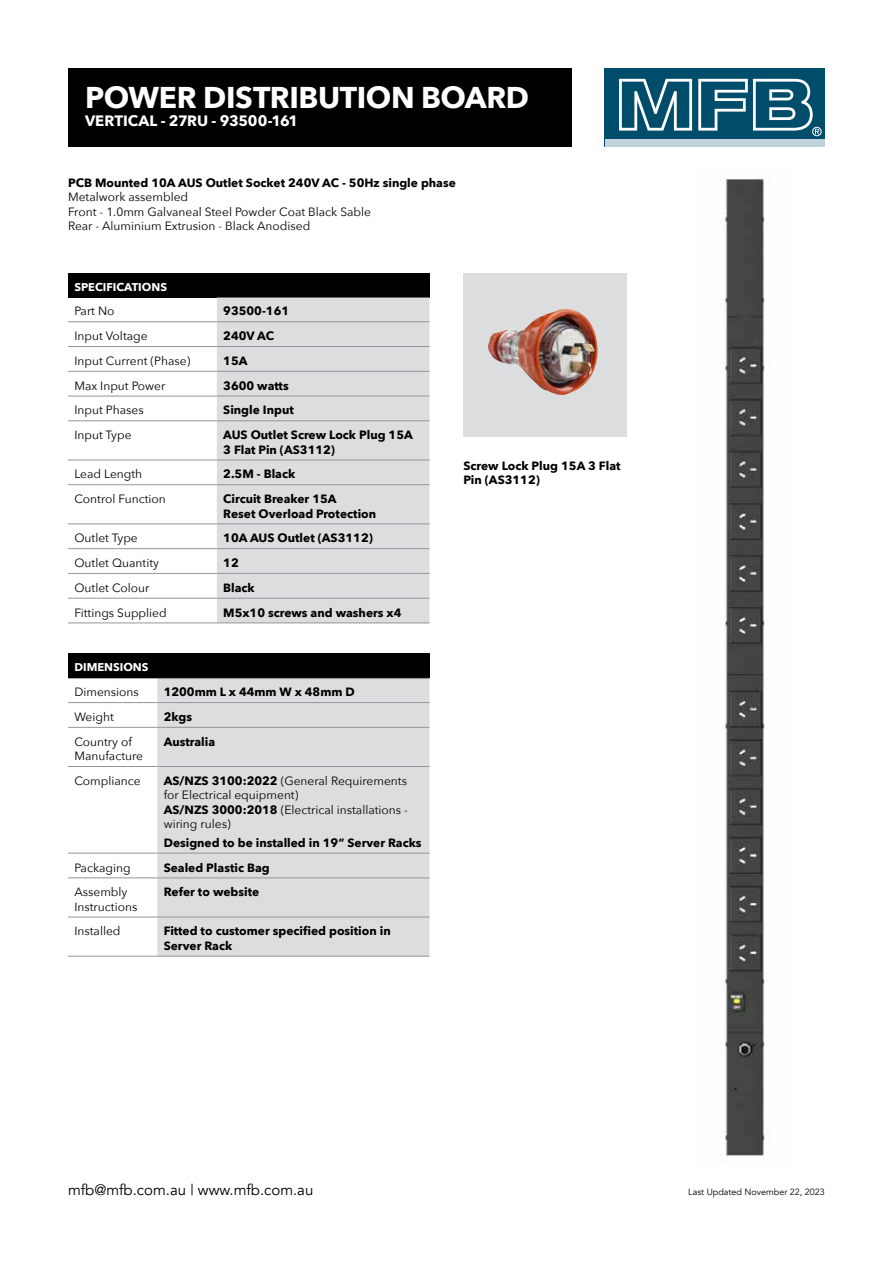
<style>
.page{position:relative;width:893px;height:1263px;background:#fff}
.page>*{position:absolute;margin:0;border:0;box-sizing:border-box;transform-origin:0 0}
.t1{font:700 30px "Avenir Next";letter-spacing:-.015em;color:#fff}
.t2{font:15px "Avenir";color:#000}
.t3{font:700 15px "Avenir Next";letter-spacing:-.005em;color:#fff}
.t4{font:12px/14.4px "Avenir Next";color:#000}
.t5{font:700 12px/14.4px "Avenir Next";color:#000}
.t6{font:700 11.25px "Avenir Next";color:#fff}
.t7{font:9px "Avenir";color:#000}
.s1{font-weight:700}
</style>
<div class="page">
<div style="left:605px;top:68px;width:220px;height:78px;background:#004d6b"></div>
<svg style="left:619px;top:79px;width:73px;height:52px"></svg>
<div style="left:605px;top:139px;width:220px;height:7px;background:#c2d2dd"></div>
<svg style="left:698px;top:79px;width:124px;height:57px"></svg>
<img style="left:719px;top:178px;width:52px;height:984px">
<div style="left:68px;top:273px;width:361px;height:24px;background:#000"></div>
<div style="left:217px;top:298px;width:212px;height:324px;background:#dcddde"></div>
<hr style="left:68px;top:297px;width:149px;height:1px;background:#000">
<hr style="left:217px;top:297px;width:212px;height:1px;background:#000">
<hr style="left:68px;top:321px;width:149px;height:1px;background:#939598">
<hr style="left:217px;top:321px;width:212px;height:1px;background:#939598">
<hr style="left:68px;top:346px;width:149px;height:1px;background:#939598">
<hr style="left:217px;top:346px;width:212px;height:1px;background:#939598">
<hr style="left:68px;top:371px;width:149px;height:1px;background:#939598">
<hr style="left:217px;top:371px;width:212px;height:1px;background:#939598">
<hr style="left:68px;top:396px;width:149px;height:1px;background:#939598">
<hr style="left:217px;top:396px;width:212px;height:1px;background:#939598">
<hr style="left:68px;top:420px;width:149px;height:1px;background:#939598">
<hr style="left:217px;top:420px;width:212px;height:1px;background:#939598">
<hr style="left:68px;top:460px;width:149px;height:1px;background:#939598">
<hr style="left:217px;top:460px;width:212px;height:1px;background:#939598">
<hr style="left:68px;top:484px;width:149px;height:1px;background:#939598">
<hr style="left:217px;top:484px;width:212px;height:1px;background:#939598">
<hr style="left:68px;top:523px;width:149px;height:1px;background:#939598">
<hr style="left:217px;top:523px;width:212px;height:1px;background:#939598">
<hr style="left:68px;top:548px;width:149px;height:1px;background:#939598">
<hr style="left:217px;top:548px;width:212px;height:1px;background:#939598">
<hr style="left:68px;top:573px;width:149px;height:1px;background:#939598">
<hr style="left:217px;top:573px;width:212px;height:1px;background:#939598">
<hr style="left:68px;top:598px;width:149px;height:1px;background:#939598">
<hr style="left:217px;top:598px;width:212px;height:1px;background:#939598">
<hr style="left:68px;top:622px;width:149px;height:1px;background:#939598">
<hr style="left:217px;top:622px;width:212px;height:1px;background:#939598">
<div style="left:68px;top:654px;width:361px;height:24px;background:#000"></div>
<div style="left:157px;top:678px;width:272px;height:278px;background:#dcddde"></div>
<hr style="left:68px;top:727px;width:89px;height:1px;background:#939598">
<hr style="left:157px;top:727px;width:272px;height:1px;background:#939598">
<hr style="left:68px;top:766px;width:89px;height:1px;background:#939598">
<hr style="left:157px;top:766px;width:272px;height:1px;background:#939598">
<hr style="left:68px;top:853px;width:89px;height:1px;background:#939598">
<hr style="left:157px;top:853px;width:272px;height:1px;background:#939598">
<hr style="left:68px;top:877px;width:89px;height:1px;background:#939598">
<hr style="left:157px;top:877px;width:272px;height:1px;background:#939598">
<hr style="left:68px;top:917px;width:89px;height:1px;background:#939598">
<hr style="left:157px;top:917px;width:272px;height:1px;background:#939598">
<hr style="left:68px;top:956px;width:89px;height:1px;background:#939598">
<hr style="left:157px;top:956px;width:272px;height:1px;background:#939598">
<hr style="left:68px;top:653px;width:89px;height:1px;background:#000">
<hr style="left:157px;top:653px;width:272px;height:1px;background:#000">
<hr style="left:68px;top:702px;width:89px;height:1px;background:#939598">
<hr style="left:157px;top:702px;width:272px;height:1px;background:#939598">
<div style="left:68px;top:68px;width:504px;height:78px;background:#000"></div>
<div style="left:463px;top:273px;width:164px;height:164px;background:#dcddde"></div>
<img style="left:488px;top:309px;width:110px;height:86px">
<h1 class="t1" style="left:85px;top:72px;width:446px">POWER DISTRIBUTION BOARD</h1>
<p class="t3" style="left:85px;top:108px;width:215px">VERTICAL - 27RU - 93500-161</p>
<p class="t5" style="left:68px;top:175px;width:389px">PCB Mounted 10A AUS Outlet Socket 240V AC - 50Hz single phase</p>
<p class="t4" style="left:68px;top:190px;width:305px">Metalwork assembled<br>Front - 1.0mm Galvaneal Steel Powder Coat Black Sable<br>Rear - Aluminium Extrusion - Black Anodised</p>
<p class="t6" style="left:74px;top:277px;width:94px">SPECIFICATIONS</p>
<p class="t4" style="left:74px;top:303px;width:42px">Part No</p>
<p class="t5" style="left:223px;top:304px;width:67px">93500-161</p>
<p class="t4" style="left:74px;top:328px;width:75px">Input Voltage</p>
<p class="t5" style="left:223px;top:329px;width:52px">240V AC</p>
<p class="t4" style="left:74px;top:353px;width:117px">Input Current (Phase)</p>
<p class="t5" style="left:223px;top:353px;width:26px">15A</p>
<p class="t4" style="left:74px;top:378px;width:92px">Max Input Power</p>
<p class="t5" style="left:223px;top:378px;width:67px">3600 watts</p>
<p class="t4" style="left:74px;top:402px;width:71px">Input Phases</p>
<p class="t5" style="left:223px;top:403px;width:72px">Single Input</p>
<p class="t4" style="left:74px;top:427px;width:59px">Input Type</p>
<p class="t5" style="left:223px;top:428px;width:191px">AUS Outlet Screw Lock Plug 15A<br>3 Flat Pin (AS3112)</p>
<p class="t4" style="left:74px;top:466px;width:69px">Lead Length</p>
<p class="t5" style="left:223px;top:467px;width:73px">2.5M - Black</p>
<p class="t4" style="left:74px;top:491px;width:93px">Control Function</p>
<p class="t5" style="left:223px;top:491px;width:154px">Circuit Breaker 15A<br>Reset Overload Protection</p>
<p class="t4" style="left:74px;top:530px;width:65px">Outlet Type</p>
<p class="t5" style="left:223px;top:531px;width:151px">10A AUS Outlet (AS3112)</p>
<p class="t4" style="left:74px;top:555px;width:86px">Outlet Quantity</p>
<p class="t5" style="left:223px;top:555px;width:17px">12</p>
<p class="t4" style="left:74px;top:580px;width:77px">Outlet Colour</p>
<p class="t5" style="left:223px;top:580px;width:33px">Black</p>
<p class="t4" style="left:74px;top:605px;width:94px">Fittings Supplied</p>
<p class="t5" style="left:223px;top:605px;width:180px">M5x10 screws and washers x4</p>
<p class="t6" style="left:74px;top:658px;width:76px">DIMENSIONS</p>
<p class="t4" style="left:74px;top:684px;width:66px">Dimensions</p>
<p class="t5" style="left:164px;top:685px;width:193px">1200mm L x 44mm W x 48mm D</p>
<p class="t4" style="left:74px;top:709px;width:41px">Weight</p>
<p class="t5" style="left:164px;top:709px;width:30px">2kgs</p>
<p class="t4" style="left:74px;top:734px;width:70px">Country of<br>Manufacture</p>
<p class="t5" style="left:164px;top:734px;width:53px">Australia</p>
<p class="t4" style="left:74px;top:773px;width:68px">Compliance</p>
<p class="t4" style="left:164px;top:773px;width:246px"><span class="s1">AS/NZS 3100:2022</span> (General Requirements for Electrical equipment)<br><span class="s1">AS/NZS 3000:2018</span> (Electrical installations - wiring rules)</p>
<p class="t5" style="left:164px;top:835px;width:259px">Designed to be installed in 19” Server Racks</p>
<p class="t4" style="left:74px;top:860px;width:58px">Packaging</p>
<p class="t5" style="left:164px;top:860px;width:108px">Sealed Plastic Bag</p>
<p class="t4" style="left:74px;top:884px;width:64px">Assembly<br>Instructions</p>
<p class="t5" style="left:164px;top:885px;width:97px">Refer to website</p>
<p class="t4" style="left:74px;top:923px;width:48px">Installed</p>
<p class="t5" style="left:164px;top:924px;width:229px">Fitted to customer specified position in<br>Server Rack</p>
<p class="t5" style="left:463px;top:458px;width:159px">Screw Lock Plug 15A 3 Flat<br>Pin (AS3112)</p>
<p class="t2" style="left:68px;top:1181px;width:247px">mfb@mfb.com.au | www.mfb.com.au</p>
<p class="t7" style="left:688px;top:1186px;width:138px">Last Updated November 22, 2023</p>
</div>
